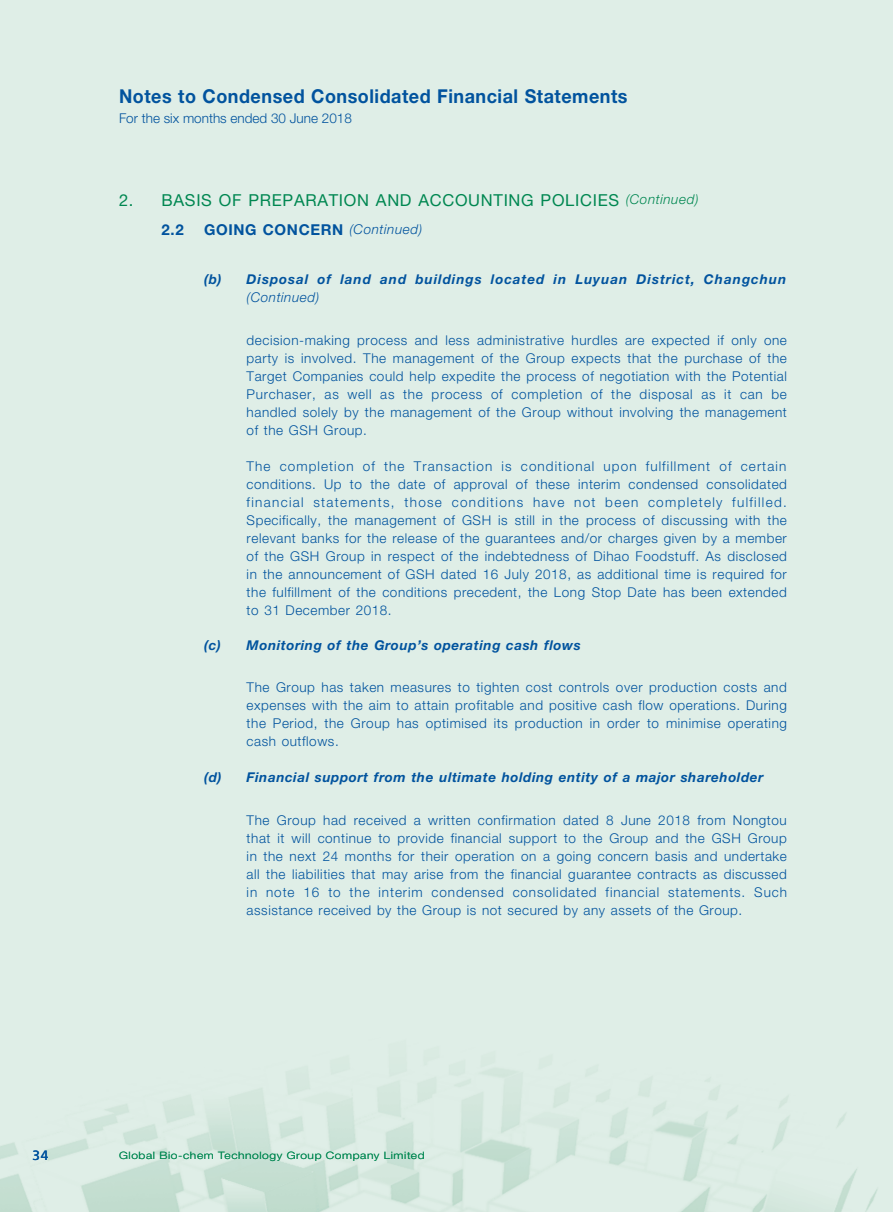
<style>
.page{position:relative;width:893px;height:1212px;background:#fff}
.page>*{position:absolute;margin:0;border:0;box-sizing:border-box;transform-origin:0 0}
.t1{font:700 19.2px "Helvetica Neue";letter-spacing:.03em;color:#01539e;scale:.94 1}
.t2{font:16.5px "Helvetica Neue";letter-spacing:.04em;color:#008751}
.t3{font:700 15px "Helvetica Neue";letter-spacing:.04em;color:#01539e}
.t4{font:300 13.5px/18px "Helvetica Neue";letter-spacing:.04em;color:#01539e;text-align:justify}
.t5{font:italic 700 13.5px "Helvetica Neue";letter-spacing:.04em;color:#01539e}
.t6{font:italic 700 13.5px "Helvetica Neue";letter-spacing:.07em;color:#01539e}
.t7{font:300 13.5px "Helvetica Neue";color:#01539e}
.t8{font:italic 300 13.5px "Helvetica Neue";letter-spacing:.04em;color:#01539e}
.t9{font:13.5px "Frutiger";color:#01539e}
.t10{font:300 10.2px "Helvetica Neue";letter-spacing:.05em;color:#008751;scale:1.18 1}
.s1{font-weight:300;font-style:italic;font-size:13.5px}
</style>
<div class="page">
<hr style="left:892px;top:0;width:1px;height:1212px;background:#deede6">
<h1 class="t1" style="left:119px;top:84px;width:542px">Notes to Condensed Consolidated Financial Statements</h1>
<p class="t7" style="left:119px;top:110px;width:234px">For the six months ended 30 June 2018</p>
<p class="t2" style="left:119px;top:190px;width:581px">2. BASIS OF PREPARATION AND ACCOUNTING POLICIES <span class="s1">(Continued)</span></p>
<p class="t3" style="left:162px;top:220px;width:24px">2.2</p>
<p class="t3" style="left:204px;top:220px;width:220px">GOING CONCERN <span class="s1">(Continued)</span></p>
<p class="t6" style="left:204px;top:270px;width:584px">(b) Disposal of land and buildings located in Luyuan District, Changchun</p>
<p class="t8" style="left:247px;top:289px;width:74px">(Continued)</p>
<p class="t4" style="left:247px;top:331px;width:542px">decision-making process and less administrative hurdles are expected if only one party is involved. The management of the Group expects that the purchase of the Target Companies could help expedite the process of negotiation with the Potential Purchaser, as well as the process of completion of the disposal as it can be handled solely by the management of the Group without involving the management of the GSH Group.</p>
<p class="t4" style="left:247px;top:457px;width:542px">The completion of the Transaction is conditional upon fulfillment of certain conditions. Up to the date of approval of these interim condensed consolidated financial statements, those conditions have not been completely fulfilled.<br>Specifically, the management of GSH is still in the process of discussing with the relevant banks for the release of the guarantees and/or charges given by a member of the GSH Group in respect of the indebtedness of Dihao Foodstuff. As disclosed in the announcement of GSH dated 16 July 2018, as additional time is required for the fulfillment of the conditions precedent, the Long Stop Date has been extended to 31 December 2018.</p>
<p class="t5" style="left:204px;top:637px;width:378px">(c) Monitoring of the Group’s operating cash flows</p>
<p class="t4" style="left:247px;top:678px;width:542px">The Group has taken measures to tighten cost controls over production costs and expenses with the aim to attain profitable and positive cash flow operations. During the Period, the Group has optimised its production in order to minimise operating cash outflows.</p>
<p class="t5" style="left:204px;top:769px;width:561px">(d) Financial support from the ultimate holding entity of a major shareholder</p>
<p class="t4" style="left:247px;top:810px;width:542px">The Group had received a written confirmation dated 8 June 2018 from Nongtou that it will continue to provide financial support to the Group and the GSH Group in the next 24 months for their operation on a going concern basis and undertake all the liabilities that may arise from the financial guarantee contracts as discussed in note 16 to the interim condensed consolidated financial statements. Such assistance received by the Group is not secured by any assets of the Group.</p>
<p class="t9" style="left:33px;top:1147px;width:17px">34</p>
<p class="t10" style="left:119px;top:1149px;width:260px">Global Bio-chem Technology Group Company Limited</p>
</div>
